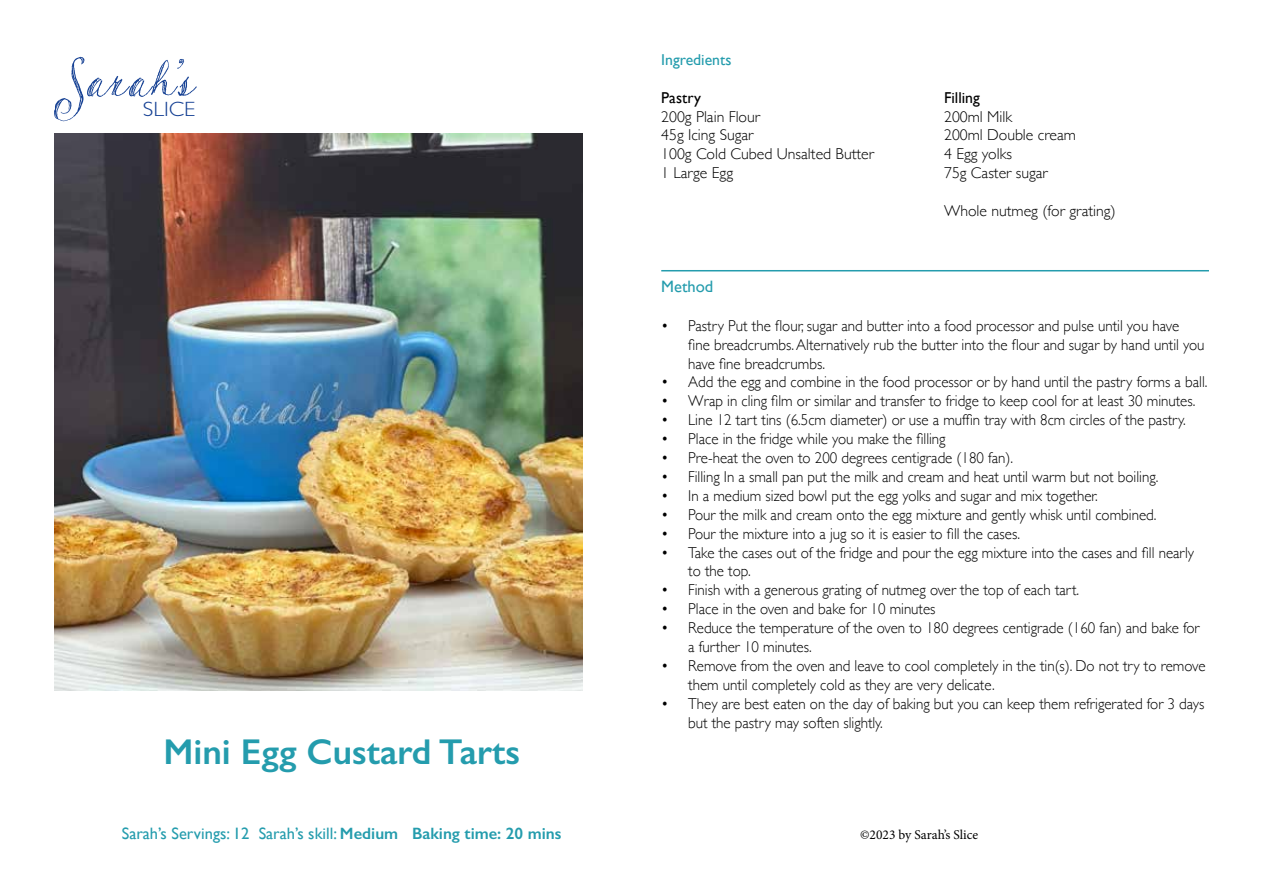
<style>
.page{position:relative;width:1263px;height:893px;background:#fff}
.page>*{position:absolute;margin:0;border:0;box-sizing:border-box;transform-origin:0 0}
.t1{font:600 36px "Gill Sans";color:#249cad}
.t2{font:300 20.7px "Gill Sans";color:#164194;scale:1.09 1}
.t3{font:16.5px "Gill Sans";color:#249cad}
.t4{font:300 15.75px/18.9px "Gill Sans";color:#000;scale:.95 1}
.t5{font:300 15.75px/18.9px "Gill Sans";color:#000}
.t6{font:15.75px "Gill Sans";color:#000}
.t7{font:15.75px "Gill Sans";color:#249cad}
.t8{font:13.5px "Minion Pro";color:#000}
.s1{font-weight:600}
</style>
<div class="page">
<img style="left:54px;top:134px;width:529px;height:556px">
<svg style="left:54px;top:57px;width:143px;height:64px"></svg>
<hr style="left:661px;top:270px;width:548px;height:1px;background:#249cad">
<h2 class="t2" style="left:143px;top:93px;width:50px">SLICE</h2>
<h1 class="t1" style="left:163px;top:730px;width:358px">Mini Egg Custard Tarts</h1>
<p class="t3" style="left:122px;top:824px;width:441px">Sarah’s Servings: 12 Sarah’s skill: <span class="s1">Medium Baking time: 20 mins</span></p>
<p class="t7" style="left:661px;top:50px;width:72px">Ingredients</p>
<p class="t6" style="left:661px;top:88px;width:41px">Pastry</p>
<p class="t5" style="left:661px;top:106px;width:214px">200g Plain Flour<br>45g Icing Sugar<br>100g Cold Cubed Unsalted Butter<br>1 Large Egg</p>
<p class="t6" style="left:944px;top:88px;width:37px">Filling</p>
<p class="t5" style="left:944px;top:106px;width:133px">200ml Milk<br>200ml Double cream<br>4 Egg yolks<br>75g Caster sugar</p>
<p class="t5" style="left:944px;top:201px;width:173px">Whole nutmeg (for grating)</p>
<p class="t3" style="left:661px;top:277px;width:54px">Method</p>
<p class="t4" style="left:688px;top:315px;width:545px;text-indent:-27px">• Pastry Put the flour, sugar and butter into a food processor and pulse until you have fine breadcrumbs. Alternatively rub the butter into the flour and sugar by hand until you have fine breadcrumbs.</p>
<p class="t4" style="left:661px;top:372px;width:576px">• Add the egg and combine in the food processor or by hand until the pastry forms a ball.</p>
<p class="t4" style="left:661px;top:391px;width:564px">• Wrap in cling film or similar and transfer to fridge to keep cool for at least 30 minutes.</p>
<p class="t4" style="left:661px;top:410px;width:554px">• Line 12 tart tins (6.5cm diameter) or use a muffin tray with 8cm circles of the pastry.</p>
<p class="t4" style="left:661px;top:429px;width:301px">• Place in the fridge while you make the filling</p>
<p class="t4" style="left:661px;top:448px;width:372px">• Pre-heat the oven to 200 degrees centigrade (180 fan).</p>
<p class="t4" style="left:661px;top:467px;width:525px">• Filling In a small pan put the milk and cream and heat until warm but not boiling.</p>
<p class="t4" style="left:661px;top:485px;width:461px">• In a medium sized bowl put the egg yolks and sugar and mix together.</p>
<p class="t4" style="left:661px;top:504px;width:523px">• Pour the milk and cream onto the egg mixture and gently whisk until combined.</p>
<p class="t4" style="left:661px;top:523px;width:379px">• Pour the mixture into a jug so it is easier to fill the cases.</p>
<p class="t4" style="left:688px;top:542px;width:534px;text-indent:-27px">• Take the cases out of the fridge and pour the egg mixture into the cases and fill nearly to the top.</p>
<p class="t4" style="left:661px;top:580px;width:441px">• Finish with a generous grating of nutmeg over the top of each tart.</p>
<p class="t4" style="left:661px;top:599px;width:290px">• Place in the oven and bake for 10 minutes</p>
<p class="t4" style="left:688px;top:618px;width:540px;text-indent:-27px">• Reduce the temperature of the oven to 180 degrees centigrade (160 fan) and bake for a further 10 minutes.</p>
<p class="t4" style="left:688px;top:656px;width:546px;text-indent:-27px">• Remove from the oven and leave to cool completely in the tin(s). Do not try to remove them until completely cold as they are very delicate.</p>
<p class="t4" style="left:688px;top:693px;width:545px;text-indent:-27px">• They are best eaten on the day of baking but you can keep them refrigerated for 3 days but the pastry may soften slightly.</p>
<p class="t8" style="left:860px;top:825px;width:120px">©2023 by Sarah’s Slice</p>
</div>
